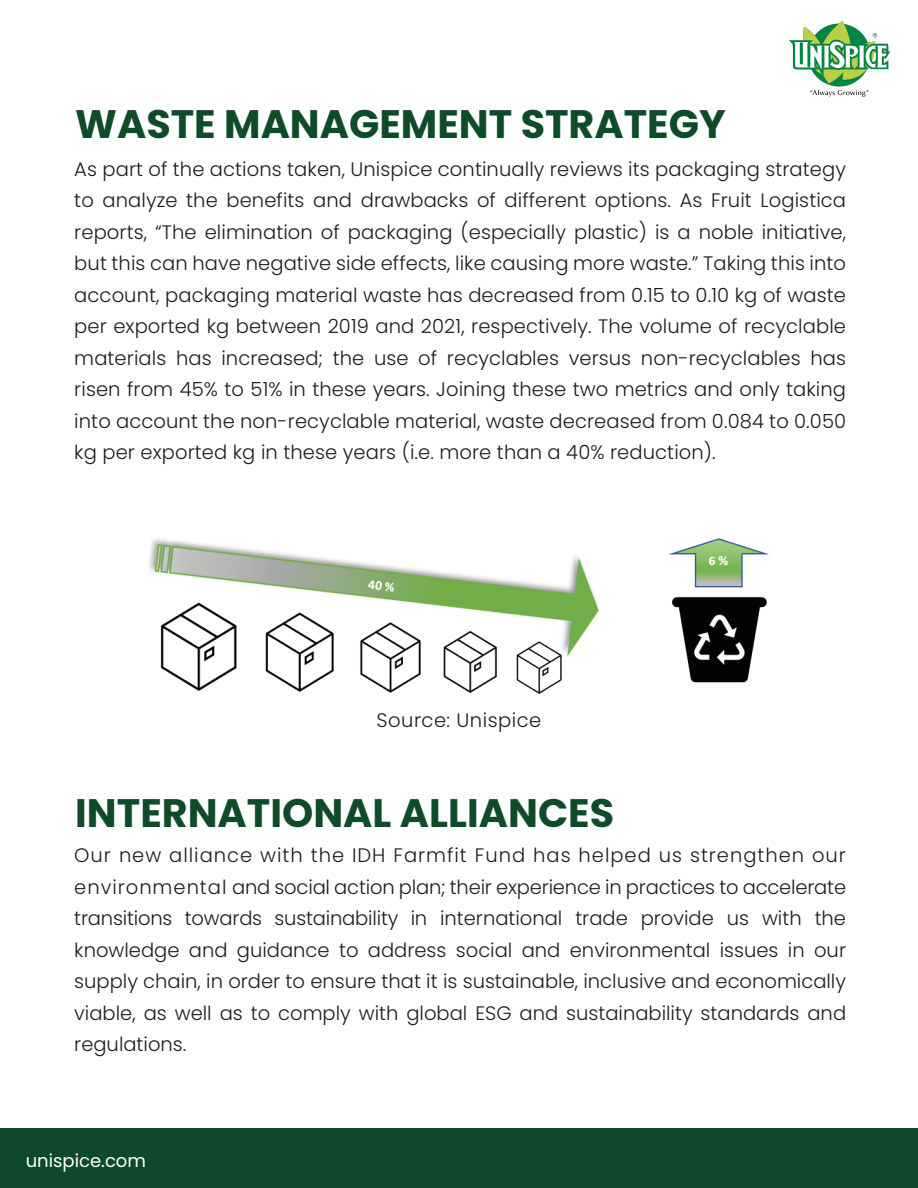
<style>
.page{position:relative;width:918px;height:1188px;background:#fff}
.page>*{position:absolute;margin:0;border:0;box-sizing:border-box;transform-origin:0 0}
.t1{font:700 39.75px "Poppins";color:#0e4b29}
.t2{font:300 19.5px/31.5px "Poppins";letter-spacing:.005em;color:#1d1d1b;text-align:justify}
.t3{font:300 19.5px "Poppins";letter-spacing:.025em;color:#1d1d1b}
.t4{font:18px "Poppins";color:#fff}
</style>
<div class="page">
<img style="left:149px;top:538px;width:620px;height:156px">
<img style="left:790px;top:22px;width:100px;height:74px">
<div style="left:0;top:1128px;width:918px;height:60px;background:#0e4a29"></div>
<h1 class="t1" style="left:75px;top:101px;width:652px">WASTE MANAGEMENT STRATEGY</h1>
<p class="t2" style="left:74px;top:153px;width:773px">As part of the actions taken, Unispice continually reviews its packaging strategy to analyze the benefits and drawbacks of different options. As Fruit Logistica reports, “The elimination of packaging (especially plastic) is a noble initiative, but this can have negative side effects, like causing more waste.” Taking this into account, packaging material waste has decreased from 0.15 to 0.10 kg of waste per exported kg between 2019 and 2021, respectively. The volume of recyclable materials has increased; the use of recyclables versus non-recyclables has risen from 45% to 51% in these years. Joining these two metrics and only taking into account the non-recyclable material, waste decreased from 0.084 to 0.050 kg per exported kg in these years (i.e. more than a 40% reduction).</p>
<p class="t3" style="left:377px;top:709px;width:166px">Source: Unispice</p>
<h1 class="t1" style="left:75px;top:790px;width:540px">INTERNATIONAL ALLIANCES</h1>
<p class="t2" style="left:74px;top:840px;width:773px">Our new alliance with the IDH Farmfit Fund has helped us strengthen our environmental and social action plan; their experience in practices to accelerate transitions towards sustainability in international trade provide us with the knowledge and guidance to address social and environmental issues in our supply chain, in order to ensure that it is sustainable, inclusive and economically viable, as well as to comply with global ESG and sustainability standards and regulations.</p>
<p class="t4" style="left:26px;top:1150px;width:122px">unispice.com</p>
</div>
